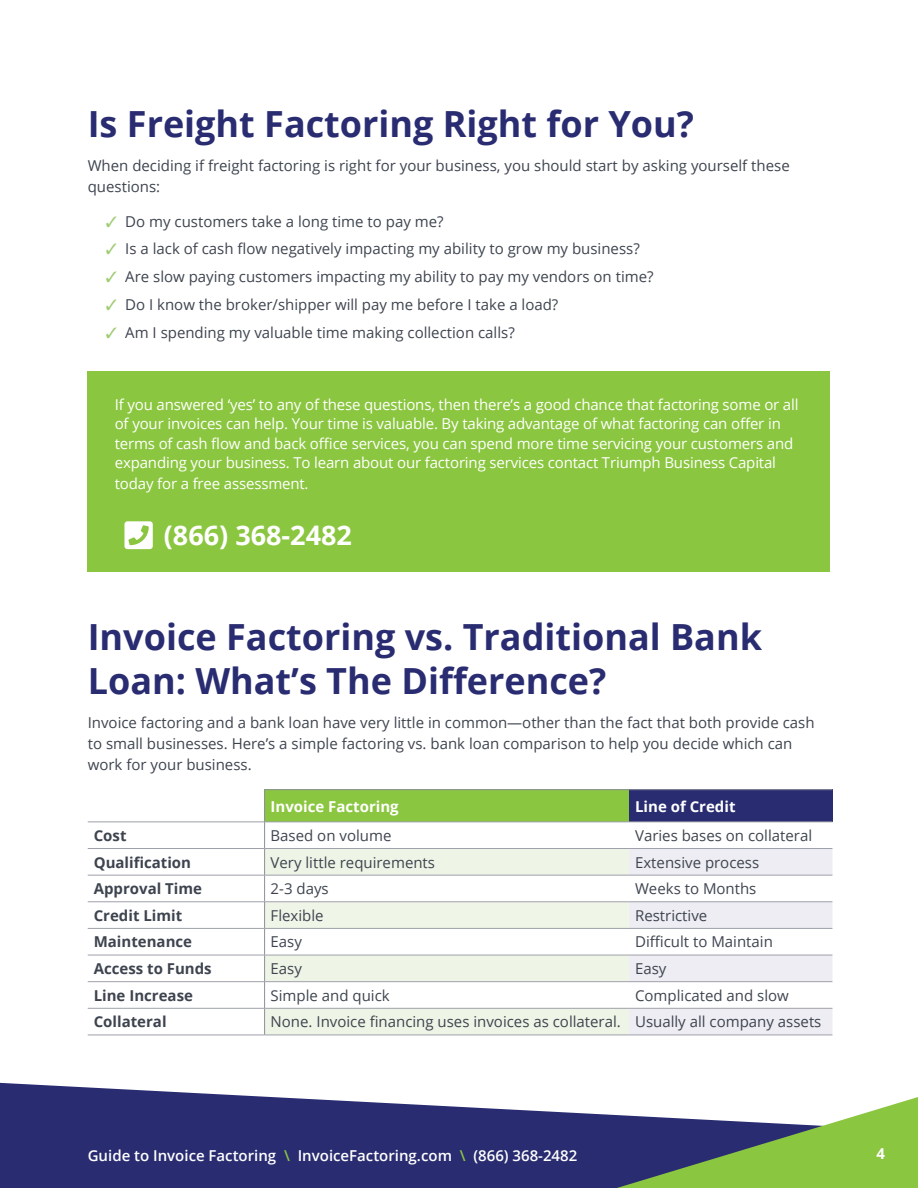
<style>
.page{position:relative;width:918px;height:1188px;background:#fff}
.page>*{position:absolute;margin:0;border:0;box-sizing:border-box;transform-origin:0 0}
.t1{font:700 36px/43.2px "Open Sans";color:#292c71}
.t2{font:700 27px "Open Sans";color:#fff}
.t3{font:15px/21px "Open Sans";color:#3e444f}
.t4{font:15px/19.5px "Open Sans";letter-spacing:-.01em;color:#fff}
.t5{font:700 15px "Open Sans";color:#3e444f}
.t6{font:600 15px "Open Sans";color:#fff}
.t7{font:700 15px "Open Sans";color:#fff}
.s1{color:#9ecc72}
.s2{color:#8bc640}
</style>
<div class="page">
<svg style="left:0;top:1082px;width:545px;height:106px;background:#474a85"></svg>
<svg style="left:545px;top:1097px;width:373px;height:91px"></svg>
<div style="left:88px;top:371px;width:742px;height:201px;background:#8bc640"></div>
<svg style="left:124px;top:521px;width:29px;height:28px"></svg>
<div style="left:265px;top:790px;width:364px;height:32px;background:#8bc640"></div>
<div style="left:629px;top:790px;width:203px;height:32px;background:#292c71"></div>
<svg style="left:265px;top:849px;width:364px;height:186px;fill:#eef5e6"></svg>
<svg style="left:629px;top:849px;width:203px;height:186px"></svg>
<div style="left:265px;top:902px;width:364px;height:26px;background:#eff5e7"></div>
<hr style="left:264px;top:789px;width:365px;height:1px;background:#8b8f98">
<hr style="left:264px;top:790px;width:1px;height:32px;background:#8b8f98">
<hr style="left:629px;top:789px;width:203px;height:1px;background:#8b8f98">
<svg style="left:264px;top:823px;width:1px;height:212px"></svg>
<hr style="left:88px;top:822px;width:177px;height:1px;background:#9fa1aa">
<hr style="left:265px;top:822px;width:364px;height:1px;background:#9fa1aa">
<hr style="left:629px;top:822px;width:203px;height:1px;background:#9fa1aa">
<hr style="left:88px;top:848px;width:177px;height:1px;background:#9fa1aa">
<hr style="left:265px;top:848px;width:364px;height:1px;background:#9fa1aa">
<hr style="left:629px;top:848px;width:203px;height:1px;background:#9fa1aa">
<hr style="left:88px;top:875px;width:177px;height:1px;background:#9fa1aa">
<hr style="left:265px;top:875px;width:364px;height:1px;background:#9fa1aa">
<hr style="left:629px;top:875px;width:203px;height:1px;background:#9fa1aa">
<hr style="left:88px;top:902px;width:177px;height:1px;background:#9fa1aa">
<hr style="left:265px;top:902px;width:364px;height:1px;background:#9fa1aa">
<hr style="left:629px;top:902px;width:203px;height:1px;background:#9fa1aa">
<hr style="left:88px;top:928px;width:177px;height:1px;background:#9fa1aa">
<hr style="left:265px;top:928px;width:364px;height:1px;background:#9fa1aa">
<hr style="left:629px;top:928px;width:203px;height:1px;background:#9fa1aa">
<hr style="left:88px;top:955px;width:177px;height:1px;background:#9fa1aa">
<hr style="left:265px;top:955px;width:364px;height:1px;background:#9fa1aa">
<hr style="left:629px;top:955px;width:203px;height:1px;background:#9fa1aa">
<hr style="left:88px;top:981px;width:177px;height:1px;background:#9fa1aa">
<hr style="left:265px;top:981px;width:364px;height:1px;background:#9fa1aa">
<hr style="left:629px;top:981px;width:203px;height:1px;background:#9fa1aa">
<hr style="left:88px;top:1008px;width:177px;height:1px;background:#9fa1aa">
<hr style="left:265px;top:1008px;width:364px;height:1px;background:#9fa1aa">
<hr style="left:629px;top:1008px;width:203px;height:1px;background:#9fa1aa">
<hr style="left:88px;top:1035px;width:177px;height:1px;background:#9fa1aa">
<hr style="left:265px;top:1035px;width:364px;height:1px;background:#9fa1aa">
<hr style="left:629px;top:1035px;width:203px;height:1px;background:#9fa1aa">
<h1 class="t1" style="left:88px;top:101px;width:608px">Is Freight Factoring Right for You?</h1>
<p class="t3" style="left:88px;top:155px;width:704px">When deciding if freight factoring is right for your business, you should start by asking yourself these questions:</p>
<p class="t3" style="left:106px;top:210px;width:339px"><span class="s1">✓</span> Do my customers take a long time to pay me?</p>
<p class="t3" style="left:106px;top:238px;width:536px"><span class="s1">✓</span> Is a lack of cash flow negatively impacting my ability to grow my business?</p>
<p class="t3" style="left:106px;top:266px;width:549px"><span class="s1">✓</span> Are slow paying customers impacting my ability to pay my vendors on time?</p>
<p class="t3" style="left:106px;top:294px;width:454px"><span class="s1">✓</span> Do I know the broker/shipper will pay me before I take a load?</p>
<p class="t3" style="left:106px;top:321px;width:411px"><span class="s1">✓</span> Am I spending my valuable time making collection calls?</p>
<p class="t4" style="left:115px;top:394px;width:685px">If you answered ‘yes’ to any of these questions, then there’s a good chance that factoring some or all of your invoices can help. Your time is valuable. By taking advantage of what factoring can offer in terms of cash flow and back office services, you can spend more time servicing your customers and expanding your business. To learn about our factoring services contact Triumph Business Capital</p>
<p class="t4" style="left:115px;top:474px;width:195px">today for a free assessment.</p>
<h2 class="t2" style="left:164px;top:516px;width:190px">(866) 368-2482</h2>
<h1 class="t1" style="left:88px;top:615px;width:676px">Invoice Factoring vs. Traditional Bank<br>Loan: What’s The Difference?</h1>
<p class="t3" style="left:88px;top:712px;width:728px">Invoice factoring and a bank loan have very little in common—other than the fact that both provide cash to small businesses. Here’s a simple factoring vs. bank loan comparison to help you decide which can work for your business.</p>
<p class="t7" style="left:271px;top:795px;width:130px">Invoice Factoring</p>
<p class="t7" style="left:635px;top:795px;width:102px">Line of Credit</p>
<p class="t5" style="left:94px;top:825px;width:34px">Cost</p>
<p class="t3" style="left:271px;top:825px;width:122px">Based on volume</p>
<p class="t3" style="left:635px;top:825px;width:179px">Varies bases on collateral</p>
<p class="t5" style="left:94px;top:852px;width:99px">Qualification</p>
<p class="t3" style="left:271px;top:851px;width:166px">Very little requirements</p>
<p class="t3" style="left:635px;top:851px;width:126px">Extensive process</p>
<p class="t5" style="left:94px;top:878px;width:110px">Approval Time</p>
<p class="t3" style="left:271px;top:878px;width:60px">2-3 days</p>
<p class="t3" style="left:635px;top:878px;width:123px">Weeks to Months</p>
<p class="t5" style="left:94px;top:905px;width:90px">Credit Limit</p>
<p class="t3" style="left:271px;top:904px;width:55px">Flexible</p>
<p class="t3" style="left:635px;top:904px;width:74px">Restrictive</p>
<p class="t5" style="left:94px;top:931px;width:100px">Maintenance</p>
<p class="t3" style="left:271px;top:931px;width:33px">Easy</p>
<p class="t3" style="left:635px;top:931px;width:139px">Difficult to Maintain</p>
<p class="t5" style="left:94px;top:958px;width:120px">Access to Funds</p>
<p class="t3" style="left:271px;top:958px;width:33px">Easy</p>
<p class="t3" style="left:635px;top:958px;width:33px">Easy</p>
<p class="t5" style="left:94px;top:985px;width:101px">Line Increase</p>
<p class="t3" style="left:271px;top:984px;width:121px">Simple and quick</p>
<p class="t3" style="left:635px;top:984px;width:155px">Complicated and slow</p>
<p class="t5" style="left:94px;top:1011px;width:74px">Collateral</p>
<p class="t3" style="left:271px;top:1011px;width:552px">None. Invoice financing uses invoices as collateral. Usually all company assets</p>
<p class="t6" style="left:88px;top:1146px;width:491px">Guide to Invoice Factoring <span class="s2">\</span> InvoiceFactoring.com <span class="s2">\</span> (866) 368-2482</p>
<p class="t7" style="left:877px;top:1143px;width:10px">4</p>
</div>
